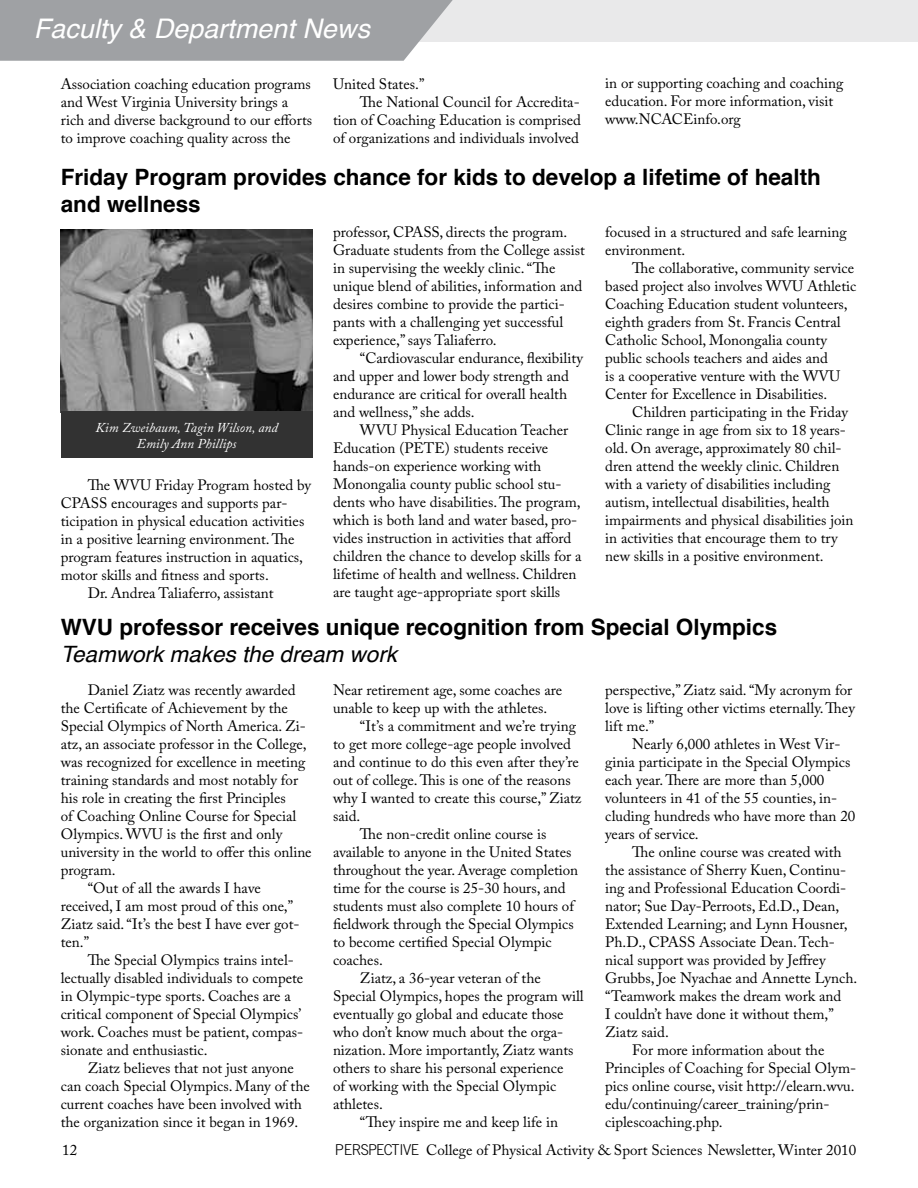
<style>
.page{position:relative;width:918px;height:1188px;background:#fff}
.page>*{position:absolute;margin:0;border:0;box-sizing:border-box;transform-origin:0 0}
.t1{font:italic 27px "Helvetica";color:#fff}
.t2{font:700 22.5px/27px "Helvetica";color:#000}
.t3{font:italic 22.5px "Helvetica";color:#000}
.t4{font:15px/18px "Adobe Caslon Pro";color:#000}
.t5{font:italic 13.5px/16.2px "Adobe Caslon Pro";color:#fff;text-align:center}
.s1{font-family:"Trade Gothic LT Std";font-weight:300}
</style>
<div class="page">
<div style="left:0;top:0;width:918px;height:42px;background:#e9e9ea"></div>
<div style="left:0;top:0;width:453px;height:61px;background:#9fa1a4"></div>
<img style="left:61px;top:229px;width:252px;height:182px">
<div style="left:61px;top:411px;width:252px;height:47px;background:#323232"></div>
<h1 class="t1" style="left:34px;top:7px;width:338px">Faculty &amp; Department News</h1>
<p class="t4" style="left:61px;top:75px;width:253px">Association coaching education programs and West Virginia University brings a rich and diverse background to our efforts to improve coaching quality across the</p>
<p class="t4" style="left:333px;top:75px;width:93px">United States.”</p>
<p class="t4" style="left:360px;top:93px;width:221px">The National Council for Accredita-</p>
<p class="t4" style="left:333px;top:111px;width:250px">tion of Coaching Education is comprised</p>
<p class="t4" style="left:333px;top:129px;width:248px">of organizations and individuals involved</p>
<p class="t4" style="left:605px;top:74px;width:240px">in or supporting coaching and coaching education. For more information, visit www.NCACEinfo.org</p>
<h2 class="t2" style="left:61px;top:162px;width:762px">Friday Program provides chance for kids to develop a lifetime of health and wellness</h2>
<p class="t5" style="left:96px;top:419px;width:184px">Kim Zweibaum, Tagin Wilson, and<br>Emily Ann Phillips</p>
<p class="t4" style="left:88px;top:476px;width:225px">The WVU Friday Program hosted by</p>
<p class="t4" style="left:61px;top:494px;width:228px">CPASS encourages and supports par-</p>
<p class="t4" style="left:61px;top:512px;width:245px">ticipation in physical education activities</p>
<p class="t4" style="left:61px;top:530px;width:235px">in a positive learning environment. The</p>
<p class="t4" style="left:61px;top:548px;width:244px">program features instruction in aquatics,</p>
<p class="t4" style="left:61px;top:566px;width:210px">motor skills and fitness and sports.</p>
<p class="t4" style="left:88px;top:584px;width:187px">Dr. Andrea Taliaferro, assistant</p>
<p class="t4" style="left:333px;top:223px;width:253px">professor, CPASS, directs the program.<br>Graduate students from the College assist in supervising the weekly clinic. “The unique blend of abilities, information and desires combine to provide the partici&shy;pants with a challenging yet successful experience,” says Taliaferro.</p>
<p class="t4" style="left:333px;top:349px;width:251px;text-indent:27px">“Cardiovascular endurance, flexibility and upper and lower body strength and endurance are critical for overall health and wellness,” she adds.</p>
<p class="t4" style="left:333px;top:421px;width:250px;text-indent:27px">WVU Physical Education Teacher Education (PETE) students receive hands-on experience working with Monongalia county public school stu&shy;dents who have disabilities. The program, which is both land and water based, pro&shy;vides instruction in activities that afford children the chance to develop skills for a lifetime of health and wellness. Children are taught age-appropriate sport skills</p>
<p class="t4" style="left:605px;top:223px;width:243px">focused in a structured and safe learning environment.</p>
<p class="t4" style="left:605px;top:259px;width:253px;text-indent:27px">The collaborative, community service based project also involves WVU Athletic Coaching Education student volunteers, eighth graders from St. Francis Central Catholic School, Monongalia county public schools teachers and aides and<br>is a cooperative venture with the WVU Center for Excellence in Disabilities.</p>
<p class="t4" style="left:605px;top:403px;width:250px;text-indent:27px">Children participating in the Friday Clinic range in age from six to 18 years&shy;old. On average, approximately 80 chil&shy;dren attend the weekly clinic. Children with a variety of disabilities including autism, intellectual disabilities, health impairments and physical disabilities join in activities that encourage them to try new skills in a positive environment.</p>
<h2 class="t2" style="left:61px;top:612px;width:718px">WVU professor receives unique recognition from Special Olympics</h2>
<h2 class="t3" style="left:61px;top:636px;width:338px">Teamwork makes the dream work</h2>
<p class="t4" style="left:88px;top:680px;width:209px">Daniel Ziatz was recently awarded</p>
<p class="t4" style="left:61px;top:698px;width:229px">the Certificate of Achievement by the</p>
<p class="t4" style="left:61px;top:716px;width:247px">Special Olympics of North America. Zi-</p>
<p class="t4" style="left:61px;top:734px;width:247px">atz, an associate professor in the College,</p>
<p class="t4" style="left:61px;top:752px;width:246px">was recognized for excellence in meeting</p>
<p class="t4" style="left:61px;top:770px;width:239px">training standards and most notably for</p>
<p class="t4" style="left:61px;top:788px;width:227px">his role in creating the first Principles</p>
<p class="t4" style="left:61px;top:806px;width:237px">of Coaching Online Course for Special</p>
<p class="t4" style="left:61px;top:824px;width:223px">Olympics. WVU is the first and only</p>
<p class="t4" style="left:61px;top:842px;width:252px">university in the world to offer this online</p>
<p class="t4" style="left:61px;top:860px;width:56px">program.</p>
<p class="t4" style="left:88px;top:878px;width:175px">“Out of all the awards I have</p>
<p class="t4" style="left:61px;top:896px;width:234px">received, I am most proud of this one,”</p>
<p class="t4" style="left:61px;top:914px;width:240px">Ziatz said. “It’s the best I have ever got-</p>
<p class="t4" style="left:61px;top:932px;width:30px">ten.”</p>
<p class="t4" style="left:88px;top:950px;width:208px">The Special Olympics trains intel-</p>
<p class="t4" style="left:61px;top:968px;width:244px">lectually disabled individuals to compete</p>
<p class="t4" style="left:61px;top:986px;width:232px">in Olympic-type sports. Coaches are a</p>
<p class="t4" style="left:61px;top:1004px;width:242px">critical component of Special Olympics’</p>
<p class="t4" style="left:61px;top:1022px;width:244px">work. Coaches must be patient, compas-</p>
<p class="t4" style="left:61px;top:1040px;width:148px">sionate and enthusiastic.</p>
<p class="t4" style="left:88px;top:1058px;width:208px">Ziatz believes that not just anyone</p>
<p class="t4" style="left:61px;top:1076px;width:251px">can coach Special Olympics. Many of the</p>
<p class="t4" style="left:61px;top:1094px;width:243px">current coaches have been involved with</p>
<p class="t4" style="left:61px;top:1112px;width:239px">the organization since it began in 1969.</p>
<p class="t4" style="left:333px;top:680px;width:231px">Near retirement age, some coaches are</p>
<p class="t4" style="left:333px;top:698px;width:216px">unable to keep up with the athletes.</p>
<p class="t4" style="left:360px;top:716px;width:218px">“It’s a commitment and we’re trying</p>
<p class="t4" style="left:333px;top:734px;width:239px">to get more college-age people involved</p>
<p class="t4" style="left:333px;top:752px;width:247px">and continue to do this even after they’re</p>
<p class="t4" style="left:333px;top:770px;width:239px">out of college. This is one of the reasons</p>
<p class="t4" style="left:333px;top:788px;width:250px">why I wanted to create this course,” Ziatz</p>
<p class="t4" style="left:333px;top:806px;width:29px">said.</p>
<p class="t4" style="left:360px;top:824px;width:188px">The non-credit online course is</p>
<p class="t4" style="left:333px;top:842px;width:240px">available to anyone in the United States</p>
<p class="t4" style="left:333px;top:860px;width:247px">throughout the year. Average completion</p>
<p class="t4" style="left:333px;top:878px;width:234px">time for the course is 25-30 hours, and</p>
<p class="t4" style="left:333px;top:896px;width:243px">students must also complete 10 hours of</p>
<p class="t4" style="left:333px;top:914px;width:242px">fieldwork through the Special Olympics</p>
<p class="t4" style="left:333px;top:932px;width:220px">to become certified Special Olympic</p>
<p class="t4" style="left:333px;top:950px;width:51px">coaches.</p>
<p class="t4" style="left:360px;top:968px;width:182px">Ziatz, a 36-year veteran of the</p>
<p class="t4" style="left:333px;top:986px;width:252px">Special Olympics, hopes the program will</p>
<p class="t4" style="left:333px;top:1004px;width:232px">eventually go global and educate those</p>
<p class="t4" style="left:333px;top:1022px;width:232px">who don’t know much about the orga-</p>
<p class="t4" style="left:333px;top:1040px;width:242px">nization. More importantly, Ziatz wants</p>
<p class="t4" style="left:333px;top:1058px;width:232px">others to share his personal experience</p>
<p class="t4" style="left:333px;top:1076px;width:225px">of working with the Special Olympic</p>
<p class="t4" style="left:333px;top:1094px;width:51px">athletes.</p>
<p class="t4" style="left:360px;top:1112px;width:200px">“They inspire me and keep life in</p>
<p class="t4" style="left:605px;top:680px;width:251px">perspective,” Ziatz said. “My acronym for love is lifting other victims eternally. They lift me.”</p>
<p class="t4" style="left:605px;top:734px;width:252px;text-indent:27px">Nearly 6,000 athletes in West Vir&shy;ginia participate in the Special Olympics each year. There are more than 5,000 volunteers in 41 of the 55 counties, in&shy;cluding hundreds who have more than 20 years of service.</p>
<p class="t4" style="left:632px;top:842px;width:211px">The online course was created with</p>
<p class="t4" style="left:605px;top:860px;width:243px">the assistance of Sherry Kuen, Continu-</p>
<p class="t4" style="left:605px;top:878px;width:242px">ing and Professional Education Coordi-</p>
<p class="t4" style="left:605px;top:896px;width:236px">nator; Sue Day-Perroots, Ed.D., Dean,</p>
<p class="t4" style="left:605px;top:914px;width:244px">Extended Learning; and Lynn Housner,</p>
<p class="t4" style="left:605px;top:932px;width:231px">Ph.D., CPASS Associate Dean. Tech-</p>
<p class="t4" style="left:605px;top:950px;width:222px">nical support was provided by Jeffrey</p>
<p class="t4" style="left:605px;top:968px;width:253px">Grubbs, Joe Nyachae and Annette Lynch.</p>
<p class="t4" style="left:605px;top:986px;width:238px">“Teamwork makes the dream work and</p>
<p class="t4" style="left:605px;top:1004px;width:230px">I couldn’t have done it without them,”</p>
<p class="t4" style="left:605px;top:1022px;width:65px">Ziatz said.</p>
<p class="t4" style="left:632px;top:1040px;width:194px">For more information about the</p>
<p class="t4" style="left:605px;top:1058px;width:252px">Principles of Coaching for Special Olym-</p>
<p class="t4" style="left:605px;top:1076px;width:251px">pics online course, visit http://elearn.wvu.</p>
<p class="t4" style="left:605px;top:1094px;width:226px">edu/continuing/career_training/prin-</p>
<p class="t4" style="left:605px;top:1112px;width:119px">ciplescoaching.php.</p>
<p class="t4" style="left:62px;top:1141px;width:16px">12</p>
<p class="t4" style="left:335px;top:1141px;width:523px"><span class="s1">PERSPECTIVE</span> College of Physical Activity &amp; Sport Sciences Newsletter, Winter 2010</p>
</div>
